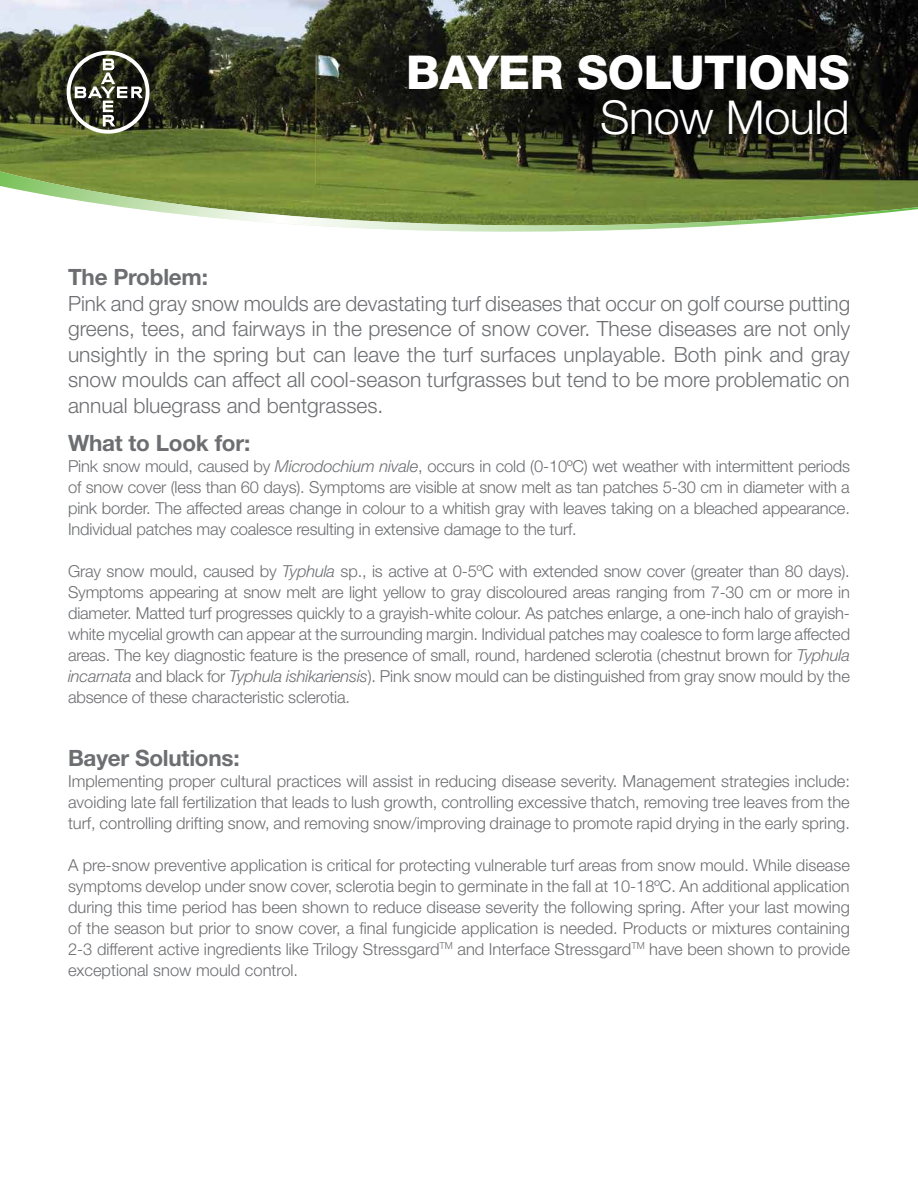
<style>
.page{position:relative;width:918px;height:1188px;background:#fff}
.page>*{position:absolute;margin:0;border:0;box-sizing:border-box;transform-origin:0 0}
.t1{font:800 46.8px "Helvetica Neue";letter-spacing:-.01em;color:#fff}
.t2{font:300 46.8px "Helvetica Neue";letter-spacing:-.01em;color:#fff}
.t3{font:700 22.5px "Helvetica Neue";letter-spacing:-.01em;color:#6d6e71}
.t4{font:300 21px/25.5px "Helvetica Neue";color:#6d6e71;text-align:justify}
.t5{font:300 16.5px/21px "Helvetica Neue";letter-spacing:-.01em;color:#6d6e71;text-align:justify}
.s1{font-style:italic}
</style>
<div class="page">
<img style="left:0;top:0;width:918px;height:172px">
<svg style="left:67px;top:51px;width:83px;height:83px"></svg>
<svg style="left:0;top:172px;width:918px;height:60px"></svg>
<h1 class="t1" style="left:406px;top:44px;width:445px">BAYER SOLUTIONS</h1>
<h1 class="t2" style="left:600px;top:89px;width:251px">Snow Mould</h1>
<h2 class="t3" style="left:68px;top:263px;width:141px">The Problem:</h2>
<p class="t4" style="left:68px;top:290px;width:784px">Pink and gray snow moulds are devastating turf diseases that occur on golf course putting greens, tees, and fairways in the presence of snow cover. These diseases are not only unsightly in the spring but can leave the turf surfaces unplayable. Both pink and gray snow moulds can affect all cool-season turfgrasses but tend to be more problematic on annual bluegrass and bentgrasses.</p>
<h2 class="t3" style="left:68px;top:429px;width:184px">What to Look for:</h2>
<p class="t5" style="left:68px;top:455px;width:784px">Pink snow mould, caused by <span class="s1">Microdochium nivale</span>, occurs in cold (0-10ºC) wet weather with intermittent periods of snow cover (less than 60 days). Symptoms are visible at snow melt as tan patches 5-30 cm in diameter with a pink border. The affected areas change in colour to a whitish gray with leaves taking on a bleached appearance.<br>Individual patches may coalesce resulting in extensive damage to the turf.</p>
<p class="t5" style="left:68px;top:560px;width:784px">Gray snow mould, caused by <span class="s1">Typhula</span> sp., is active at 0-5ºC with extended snow cover (greater than 80 days).<br>Symptoms appearing at snow melt are light yellow to gray discoloured areas ranging from 7-30 cm or more in diameter. Matted turf progresses quickly to a grayish-white colour. As patches enlarge, a one-inch halo of grayish&shy;white mycelial growth can appear at the surrounding margin. Individual patches may coalesce to form large affected areas. The key diagnostic feature is the presence of small, round, hardened sclerotia (chestnut brown for <span class="s1">Typhula incarnata</span> and black for <span class="s1">Typhula ishikariensis</span>). Pink snow mould can be distinguished from gray snow mould by the absence of these characteristic sclerotia.</p>
<h2 class="t3" style="left:68px;top:744px;width:173px">Bayer Solutions:</h2>
<p class="t5" style="left:68px;top:770px;width:783px">Implementing proper cultural practices will assist in reducing disease severity. Management strategies include: avoiding late fall fertilization that leads to lush growth, controlling excessive thatch, removing tree leaves from the turf, controlling drifting snow, and removing snow/improving drainage to promote rapid drying in the early spring.</p>
<p class="t5" style="left:68px;top:854px;width:784px">A pre-snow preventive application is critical for protecting vulnerable turf areas from snow mould. While disease symptoms develop under snow cover, sclerotia begin to germinate in the fall at 10-18ºC. An additional application during this time period has been shown to reduce disease severity the following spring. After your last mowing of the season but prior to snow cover, a final fungicide application is needed. Products or mixtures containing 2-3 different active ingredients like Trilogy Stressgard<sup>TM</sup> and Interface Stressgard<sup>TM</sup> have been shown to provide exceptional snow mould control.</p>
</div>
